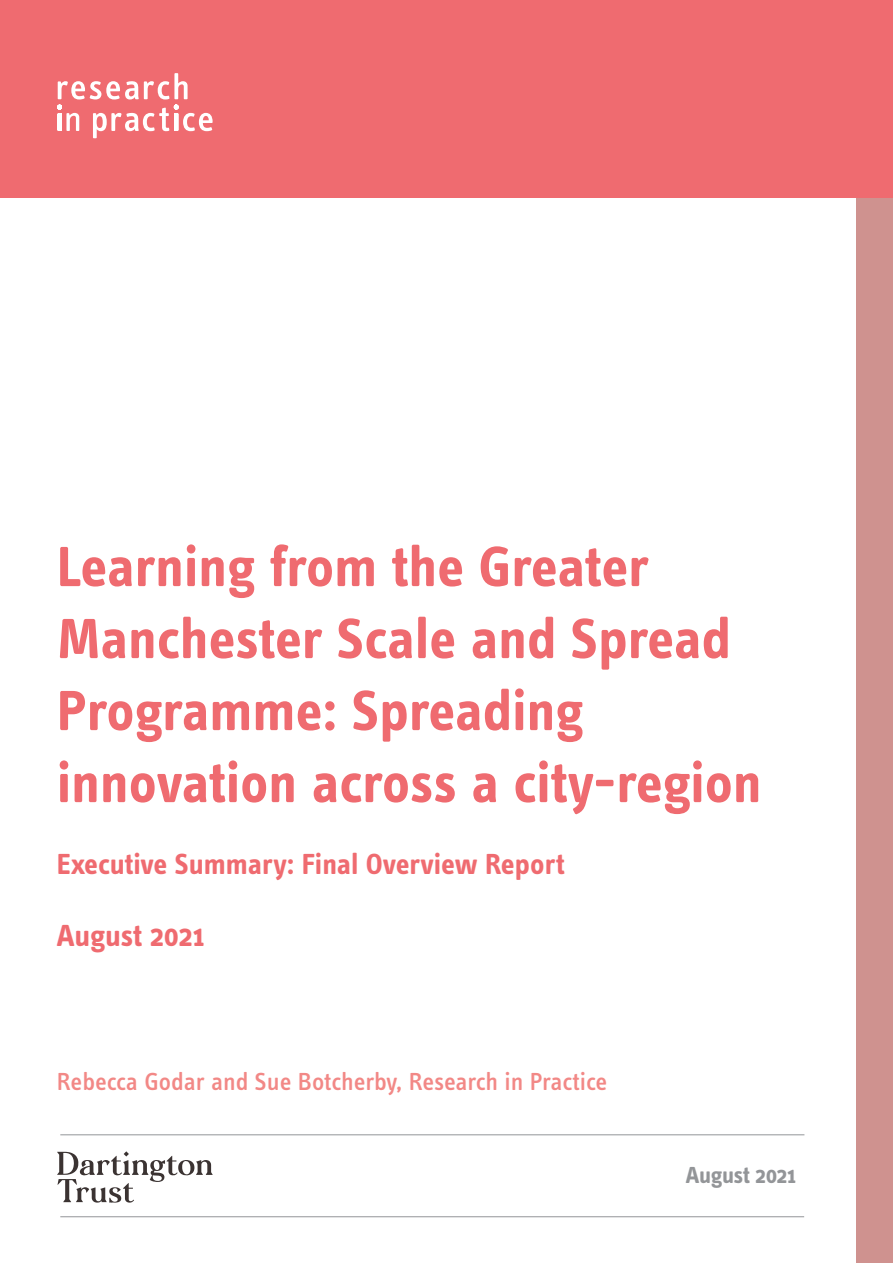
<style>
.page{position:relative;width:893px;height:1263px;background:#fff}
.page>*{position:absolute;margin:0;border:0;box-sizing:border-box;transform-origin:0 0}
.t1{font:700 58.5px/72px "Info Text Pro";color:#ef6b70}
.t2{font:700 31.5px "Info Text Pro";letter-spacing:-.01em;color:#ef6b70}
.t3{font:700 30px "Info Text Pro";color:#ef6b70}
.t4{font:500 25.5px "Info Text Pro";color:#f28886}
.t5{font:700 24px "Info Text Pro";letter-spacing:-.015em;color:#939598}
</style>
<div class="page">
<div style="left:857px;top:0;width:36px;height:1263px;background:#cf928f"></div>
<div style="left:0;top:0;width:893px;height:197px;background:#ef6b70"></div>
<hr style="left:60px;top:1216px;width:744px;height:1px;background:#939598">
<hr style="left:60px;top:1134px;width:744px;height:1px;background:#939598">
<svg style="left:57px;top:73px;width:156px;height:65px"></svg>
<svg style="left:57px;top:1151px;width:156px;height:52px"></svg>
<p class="t1" style="left:57px;top:530px;width:706px">Learning from the Greater<br>Manchester Scale and Spread<br>Programme: Spreading innovation across a city-region</p>
<p class="t3" style="left:57px;top:846px;width:509px">Executive Summary: Final Overview Report</p>
<p class="t2" style="left:57px;top:916px;width:150px">August 2021</p>
<p class="t4" style="left:57px;top:1066px;width:552px">Rebecca Godar and Sue Botcherby, Research in Practice</p>
<p class="t5" style="left:686px;top:1160px;width:112px">August 2021</p>
</div>
